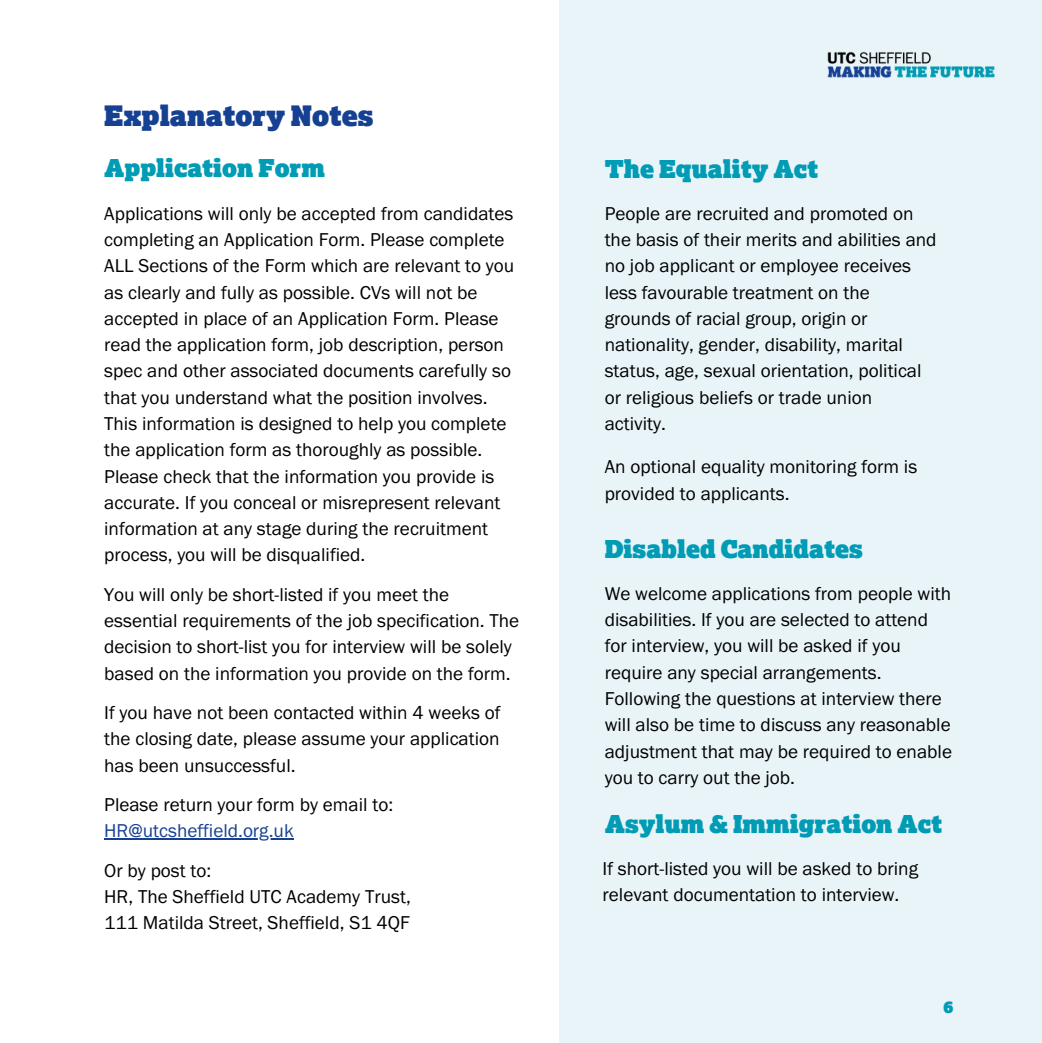
<style>
.page{position:relative;width:1042px;height:1043px;background:#fff}
.page>*{position:absolute;margin:0;border:0;box-sizing:border-box;transform-origin:0 0}
.t1{font:28px "Lexia Advertising";color:#164193}
.t2{font:24.5px "Lexia Advertising";color:#009bb4}
.t3{font:19.25px/26.2px "Franklin Gothic URW Boo";color:#000}
.t4{font:19.25px "Franklin Gothic URW Boo";color:#164193}
.t5{font:15.75px "Lexia Advertising";color:#009bb4}
</style>
<div class="page">
<div style="left:559px;top:0;width:482px;height:1042px;background:#e9f4f8"></div>
<img style="left:827px;top:51px;width:168px;height:27px">
<hr style="left:104px;top:838px;width:189px;height:1px;background:#164193">
<p class="t1" style="left:104px;top:105px;width:271px">Explanatory Notes</p>
<p class="t2" style="left:104px;top:158px;width:222px">Application Form</p>
<p class="t2" style="left:604px;top:160px;width:215px">The Equality Act</p>
<p class="t3" style="left:604px;top:203px;width:333px">People are recruited and promoted on the basis of their merits and abilities and no job applicant or employee receives less favourable treatment on the grounds of racial group, origin or nationality, gender, disability, marital status, age, sexual orientation, political or religious beliefs or trade union activity.</p>
<p class="t3" style="left:604px;top:457px;width:314px">An optional equality monitoring form is provided to applicants.</p>
<p class="t2" style="left:604px;top:539px;width:260px">Disabled Candidates</p>
<p class="t3" style="left:604px;top:583px;width:349px">We welcome applications from people with disabilities. If you are selected to attend for interview, you will be asked if you require any special arrangements.<br>Following the questions at interview there will also be time to discuss any reasonable adjustment that may be required to enable you to carry out the job.</p>
<p class="t2" style="left:604px;top:814px;width:339px">Asylum &amp; Immigration Act</p>
<p class="t3" style="left:602px;top:858px;width:317px">If short-listed you will be asked to bring relevant documentation to interview.</p>
<p class="t3" style="left:104px;top:203px;width:411px">Applications will only be accepted from candidates completing an Application Form. Please complete ALL Sections of the Form which are relevant to you as clearly and fully as possible. CVs will not be accepted in place of an Application Form. Please read the application form, job description, person spec and other associated documents carefully so that you understand what the position involves.<br>This information is designed to help you complete the application form as thoroughly as possible.<br>Please check that the information you provide is accurate. If you conceal or misrepresent relevant information at any stage during the recruitment process, you will be disqualified.</p>
<p class="t3" style="left:104px;top:584px;width:416px">You will only be short-listed if you meet the essential requirements of the job specification. The decision to short-list you for interview will be solely based on the information you provide on the form.</p>
<p class="t3" style="left:104px;top:702px;width:397px;text-align:justify">If you have not been contacted within 4 weeks of the closing date, please assume your application has been unsuccessful.</p>
<p class="t3" style="left:104px;top:794px;width:290px">Please return your form by email to:</p>
<p class="t4" style="left:104px;top:824px;width:191px">HR@utcsheffield.org.uk</p>
<p class="t3" style="left:104px;top:860px;width:109px">Or by post to:</p>
<p class="t3" style="left:104px;top:886px;width:308px">HR, The Sheffield UTC Academy Trust,</p>
<p class="t3" style="left:104px;top:912px;width:307px">111 Matilda Street, Sheffield, S1 4QF</p>
<p class="t5" style="left:943px;top:1001px;width:11px">6</p>
</div>
